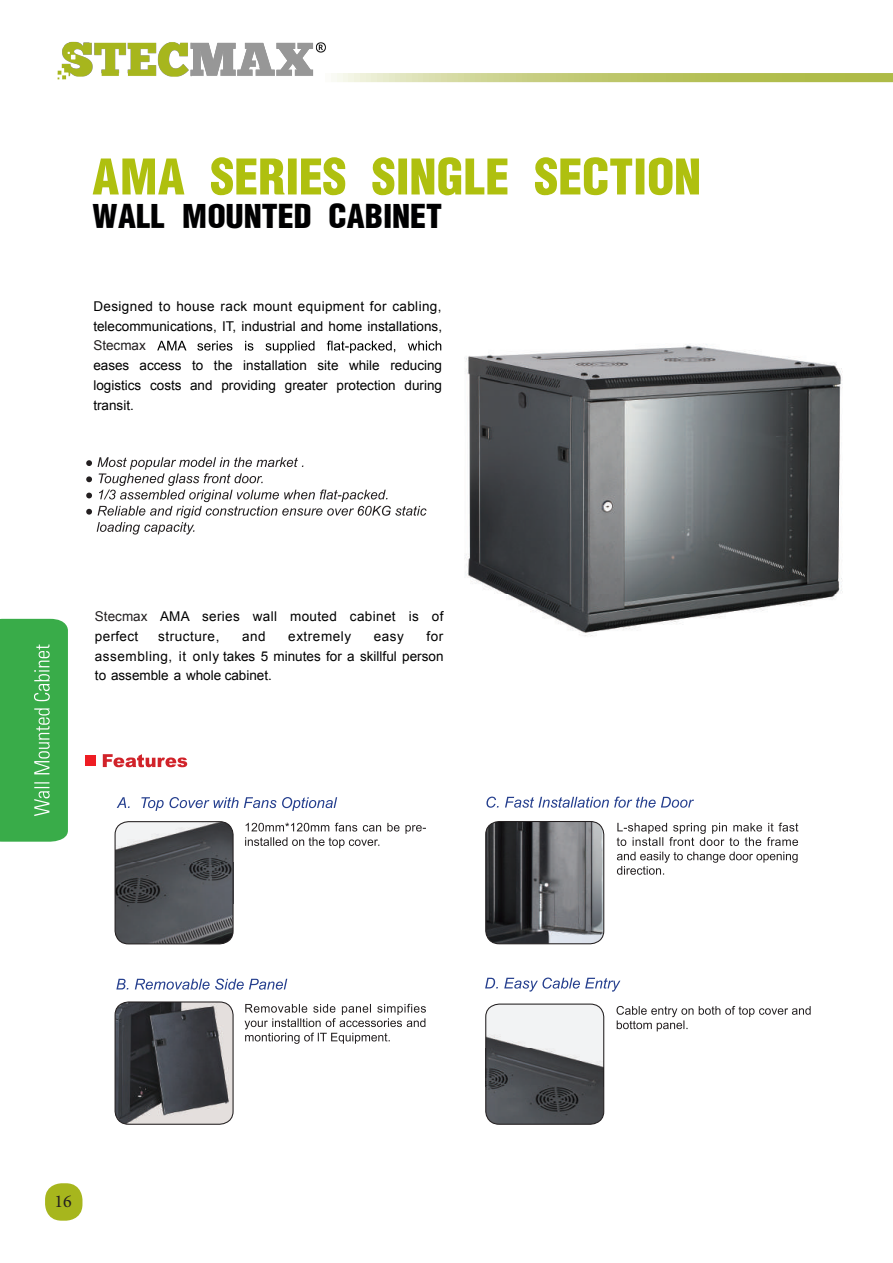
<style>
.page{position:relative;width:893px;height:1263px;background:#fff}
.page>*{position:absolute;margin:0;border:0;box-sizing:border-box;transform-origin:0 0}
.t1{font:54px "Helvetica Condensed Black Se";color:#afc00f}
.t2{font:36px "Helvetica Condensed Black Se";color:#000001}
.t3{font:18px "Minion Pro";color:#231f20}
.t4{font:13.5px/19.8px "Arial";color:#000001}
.t5{font:13.5px/19.8px "Arial";letter-spacing:.025em;color:#000001}
.t6{font:13.5px "Arial";letter-spacing:.04em;color:#000001}
.s1{color:#231f20}
</style>
<div class="page">
<img style="left:57px;top:41px;width:269px;height:39px">
<svg style="left:319px;top:73px;width:574px;height:9px;background:#c5cd7d"></svg>
<div style="left:45px;top:1183px;width:37px;height:38px;background:#a7b61d;border-radius:17px"></div>
<svg style="left:117px;top:797px;width:220px;height:14px"></svg>
<svg style="left:485px;top:977px;width:135px;height:15px"></svg>
<svg style="left:616px;top:1006px;width:195px;height:25px"></svg>
<img style="left:486px;top:821px;width:118px;height:123px">
<div style="left:485px;top:821px;width:119px;height:123px;border:1px solid #231f20;border-radius:13px"></div>
<img style="left:115px;top:822px;width:118px;height:122px">
<div style="left:115px;top:821px;width:119px;height:123px;border:1px solid #231f20;border-radius:13px"></div>
<div style="left:486px;top:1004px;width:118px;height:120px;background:#f2f3f4;border-radius:13px"></div>
<img style="left:487px;top:1010px;width:117px;height:113px">
<div style="left:485px;top:1003px;width:119px;height:122px;border:1px solid #231f20;border-radius:13px"></div>
<svg style="left:86px;top:457px;width:340px;height:78px"></svg>
<img style="left:115px;top:1003px;width:117px;height:121px">
<div style="left:115px;top:1001px;width:119px;height:124px;border:1px solid #231f20;border-radius:13px"></div>
<svg style="left:116px;top:978px;width:171px;height:12px"></svg>
<svg style="left:486px;top:797px;width:208px;height:11px"></svg>
<svg style="left:245px;top:1004px;width:181px;height:40px"></svg>
<svg style="left:245px;top:823px;width:181px;height:25px"></svg>
<svg style="left:617px;top:823px;width:181px;height:23px"></svg>
<svg style="left:617px;top:852px;width:181px;height:23px"></svg>
<img style="left:465px;top:344px;width:378px;height:292px">
<svg style="left:103px;top:754px;width:84px;height:13px"></svg>
<div style="left:85px;top:755px;width:11px;height:11px;background:#ee1d23"></div>
<svg style="left:0;top:619px;width:68px;height:223px;background:#42b052"></svg>
<svg style="left:157px;top:341px;width:284px;height:12px"></svg>
<p class="t1" style="left:93px;top:155px;width:610px">AMA SERIES SINGLE SECTION</p>
<p class="t2" style="left:93px;top:202px;width:351px">WALL MOUNTED CABINET</p>
<p class="t4" style="left:93px;top:296px;width:350px">Designed to house rack mount equipment for cabling, telecommunications, IT, industrial and home installations, <span class="s1">Stecmax<br></span>eases access to the installation site while reducing logistics costs and providing greater protection during transit.</p>
<p class="t5" style="left:95px;top:606px;width:350px"><span class="s1">Stecmax</span> AMA series wall mouted cabinet is of perfect</p>
<p class="t4" style="left:95px;top:626px;width:350px;text-align:justify;text-indent:332px">for assembling, it only takes 5 minutes for a skillful person to assemble a whole cabinet.</p>
<p class="t6" style="left:158px;top:627px;width:63px">structure,</p>
<p class="t4" style="left:242px;top:626px;width:25px">and</p>
<p class="t6" style="left:288px;top:627px;width:64px">extremely</p>
<p class="t4" style="left:374px;top:626px;width:32px">easy</p>
<h3 class="t3" style="left:55px;top:1189px;width:19px">16</h3>
</div>
